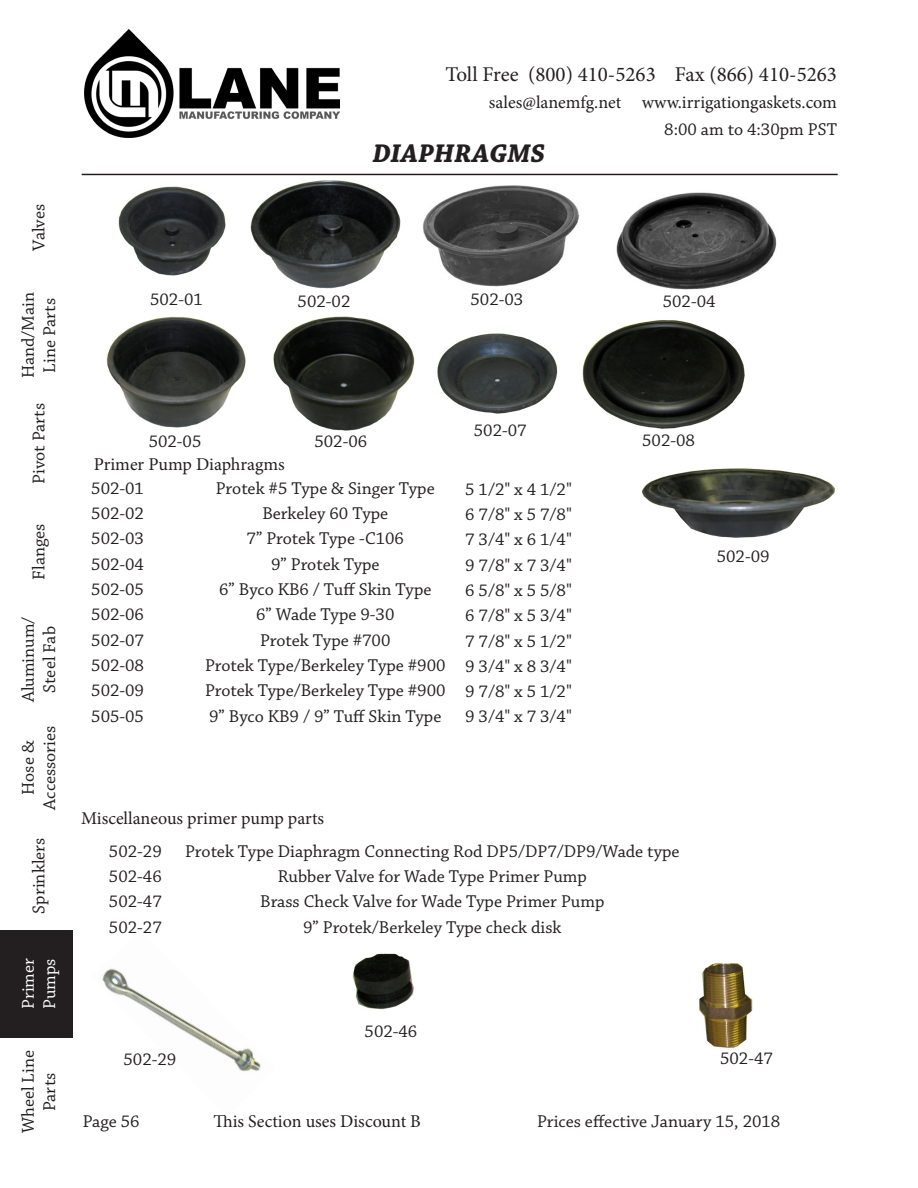
<style>
.page{position:relative;width:918px;height:1188px;background:#fff}
.page>*{position:absolute;margin:0;border:0;box-sizing:border-box;transform-origin:0 0}
.t1{font:italic 700 27px "Chaparral Pro";color:#231f20}
.t2{font:21px "Minion Pro";color:#231f20}
.t3{font:18px/25.3px "Chaparral Pro";color:#231f20;text-align:center}
.t4{font:18px "Minion Pro";color:#231f20}
.t5{font:18px/21.6px "Chaparral Pro";color:#fff}
</style>
<div class="page">
<hr style="left:82px;top:174px;width:756px;height:1px;background:#231f20">
<img style="left:84px;top:30px;width:256px;height:107px">
<img style="left:582px;top:320px;width:163px;height:109px">
<img style="left:642px;top:468px;width:193px;height:70px">
<img style="left:423px;top:185px;width:156px;height:102px">
<img style="left:616px;top:192px;width:161px;height:98px">
<img style="left:118px;top:186px;width:108px;height:90px">
<img style="left:250px;top:180px;width:151px;height:109px">
<img style="left:106px;top:316px;width:140px;height:112px">
<img style="left:273px;top:316px;width:142px;height:115px">
<img style="left:437px;top:333px;width:121px;height:81px">
<img style="left:102px;top:968px;width:159px;height:104px">
<img style="left:699px;top:963px;width:54px;height:86px">
<img style="left:352px;top:953px;width:62px;height:57px">
<div style="left:0;top:930px;width:72px;height:108px;background:#231f20"></div>
<p class="t3" style="left:27px;top:251px;width:48px;rotate:-90deg">Valves</p>
<p class="t3" style="left:18px;top:378px;width:88px;line-height:21.6px;rotate:-90deg">Hand/Main<br>Line Parts</p>
<p class="t3" style="left:27px;top:484px;width:82px;rotate:-90deg">Pivot Parts</p>
<p class="t3" style="left:27px;top:580px;width:58px;rotate:-90deg">Flanges</p>
<p class="t3" style="left:18px;top:702px;width:87px;line-height:21.6px;rotate:-90deg">Aluminum/<br>Steel Fab</p>
<p class="t3" style="left:18px;top:810px;width:85px;line-height:21.6px;rotate:-90deg">Hose &amp;<br>Accessories</p>
<p class="t3" style="left:27px;top:914px;width:77px;rotate:-90deg">Sprinklers</p>
<p class="t5" style="left:18px;top:1009px;width:52px;rotate:-90deg">Primer<br>Pumps</p>
<p class="t3" style="left:18px;top:1133px;width:85px;line-height:21.6px;rotate:-90deg">Wheel Line<br>Parts</p>
<p class="t2" style="left:445px;top:61px;width:393px">Toll Free (800) 410-5263 Fax (866) 410-5263</p>
<p class="t4" style="left:489px;top:91px;width:350px">sales@lanemfg.net www.irrigationgaskets.com</p>
<p class="t3" style="left:664px;top:118px;width:174px">8:00 am to 4:30pm PST</p>
<h1 class="t1" style="left:373px;top:137px;width:174px">DIAPHRAGMS</h1>
<p class="t3" style="left:150px;top:287px;width:54px">502-01</p>
<p class="t3" style="left:298px;top:290px;width:54px">502-02</p>
<p class="t3" style="left:471px;top:287px;width:54px">502-03</p>
<p class="t3" style="left:663px;top:289px;width:54px">502-04</p>
<p class="t3" style="left:149px;top:430px;width:54px">502-05</p>
<p class="t3" style="left:314px;top:430px;width:54px">502-06</p>
<p class="t4" style="left:94px;top:452px;width:193px">Primer Pump Diaphragms</p>
<p class="t3" style="left:91px;top:476px;width:54px">502-01</p>
<p class="t3" style="left:216px;top:476px;width:220px">Protek #5 Type &amp; Singer Type</p>
<p class="t3" style="left:91px;top:501px;width:54px">502-02</p>
<p class="t3" style="left:262px;top:501px;width:127px">Berkeley 60 Type</p>
<p class="t3" style="left:91px;top:527px;width:54px">502-03</p>
<p class="t3" style="left:247px;top:527px;width:159px">7” Protek Type -C106</p>
<p class="t3" style="left:91px;top:552px;width:54px">502-04</p>
<p class="t3" style="left:271px;top:552px;width:110px">9” Protek Type</p>
<p class="t3" style="left:91px;top:577px;width:54px">502-05</p>
<p class="t3" style="left:219px;top:577px;width:214px">6” Byco KB6 / Tuff Skin Type</p>
<p class="t3" style="left:91px;top:603px;width:54px">502-06</p>
<p class="t3" style="left:256px;top:603px;width:140px">6” Wade Type 9-30</p>
<p class="t3" style="left:91px;top:628px;width:54px">502-07</p>
<p class="t3" style="left:260px;top:628px;width:132px">Protek Type #700</p>
<p class="t3" style="left:91px;top:653px;width:54px">502-08</p>
<p class="t3" style="left:205px;top:653px;width:242px">Protek Type/Berkeley Type #900</p>
<p class="t3" style="left:91px;top:679px;width:54px">502-09</p>
<p class="t3" style="left:205px;top:679px;width:242px">Protek Type/Berkeley Type #900</p>
<p class="t3" style="left:91px;top:704px;width:54px">505-05</p>
<p class="t3" style="left:209px;top:704px;width:234px">9” Byco KB9 / 9” Tuff Skin Type</p>
<p class="t3" style="left:474px;top:419px;width:54px">502-07</p>
<p class="t3" style="left:465px;top:477px;width:108px;text-align:justify">5 1/2" x 4 1/2" 6 7/8" x 5 7/8" 7 3/4" x 6 1/4" 9 7/8" x 7 3/4" 6 5/8" x 5 5/8" 6 7/8" x 5 3/4" 7 7/8" x 5 1/2" 9 3/4" x 8 3/4" 9 7/8" x 5 1/2" 9 3/4" x 7 3/4"</p>
<p class="t3" style="left:642px;top:429px;width:54px">502-08</p>
<p class="t3" style="left:717px;top:544px;width:54px">502-09</p>
<p class="t4" style="left:81px;top:806px;width:245px">Miscellaneous primer pump parts</p>
<p class="t3" style="left:109px;top:839px;width:54px">502-29</p>
<p class="t3" style="left:185px;top:839px;width:496px">Protek Type Diaphragm Connecting Rod DP5/DP7/DP9/Wade type</p>
<p class="t3" style="left:109px;top:864px;width:54px">502-46</p>
<p class="t3" style="left:278px;top:864px;width:311px">Rubber Valve for Wade Type Primer Pump</p>
<p class="t3" style="left:109px;top:890px;width:54px">502-47</p>
<p class="t3" style="left:260px;top:890px;width:346px">Brass Check Valve for Wade Type Primer Pump</p>
<p class="t3" style="left:109px;top:915px;width:54px">502-27</p>
<p class="t3" style="left:303px;top:915px;width:260px">9” Protek/Berkeley Type check disk</p>
<p class="t3" style="left:124px;top:1047px;width:54px">502-29</p>
<p class="t3" style="left:365px;top:1020px;width:54px">502-46</p>
<p class="t3" style="left:720px;top:1046px;width:54px">502-47</p>
<p class="t3" style="left:83px;top:1109px;width:58px">Page 56</p>
<p class="t4" style="left:213px;top:1109px;width:209px">This Section uses Discount B</p>
<p class="t3" style="left:537px;top:1109px;width:245px">Prices effective January 15, 2018</p>
</div>
